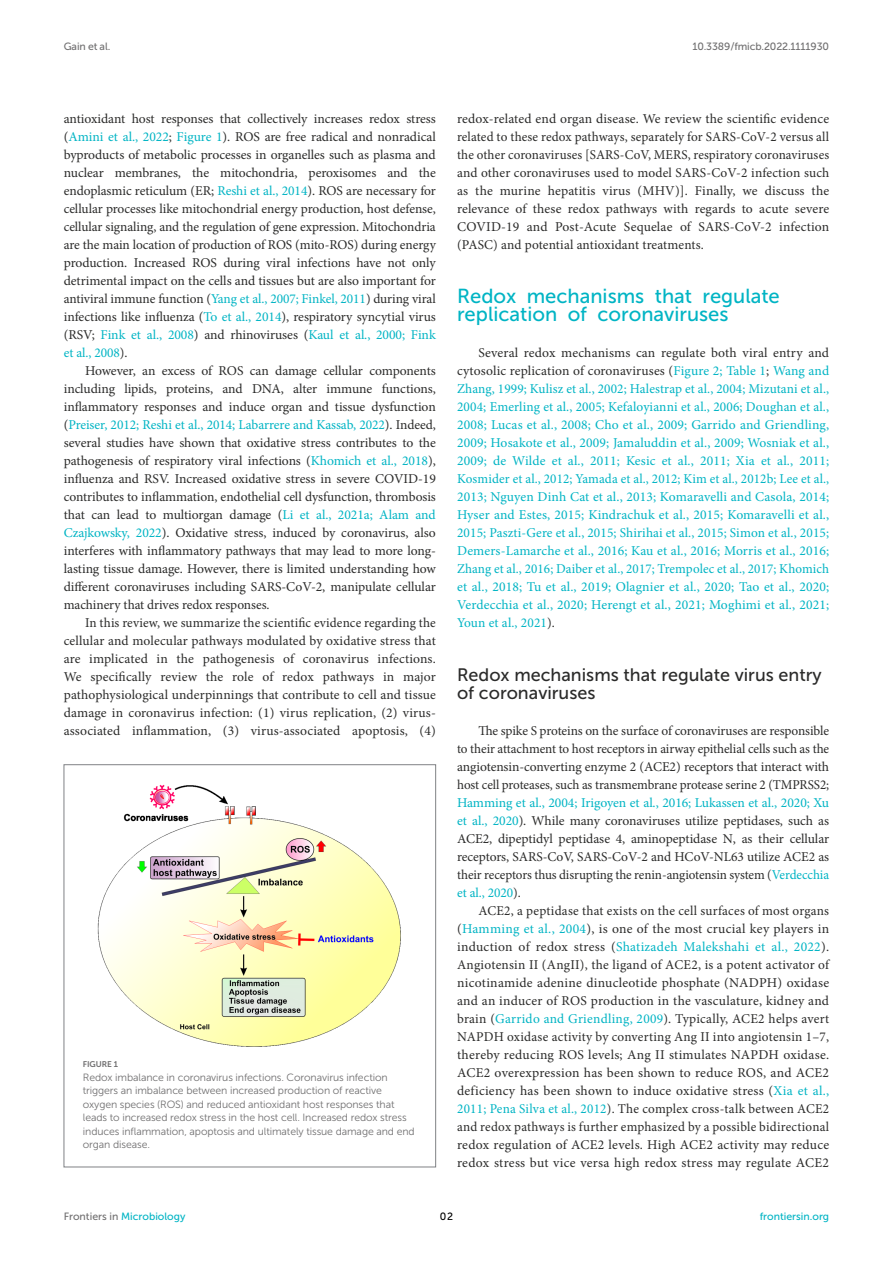
<style>
.page{position:relative;width:893px;height:1263px;background:#fff}
.page>*{position:absolute;margin:0;border:0;box-sizing:border-box;transform-origin:0 0}
.HEAD_1{font:20.25px/18px "Museo Sans 500";color:#00b4c4}
.HEAD_2{font:18px/18px "Museo Sans 500";color:#2b2b2a}
.TEXT{font:13.5px/18px "Minion Pro";color:#2b2b2a;text-align:justify}
.TEXT_FLUSH{font:13.5px/18px "Minion Pro";letter-spacing:.01em;color:#00b4c4;text-align:justify}
.TEXT_FLUSH-2{font:13.5px/18px "Minion Pro";letter-spacing:-.005em;color:#2b2b2a;text-align:justify}
.FIG_LEG{font:10.5px/13.5px "Museo Sans 300";letter-spacing:-.01em;color:#706f70}
.t1{font:10.5px "Museo Sans 500";color:#00b4c4}
.t2{font:10.5px "Museo Sans 500";letter-spacing:-.015em;color:#706f70}
.t3{font:10.5px "Museo Sans 500";color:#000}
.FIG_HD{font:8.25px "Museo Sans 700";letter-spacing:-.01em;color:#706f70}
.s1{color:#00b4c4}
.s2{color:#2b2b2a}
.s3{color:#706f70}
</style>
<div class="page">
<img style="left:97px;top:784px;width:304px;height:263px">
<div style="left:64px;top:764px;width:372px;height:403px;border:1px solid #808285"></div>
<p class="t2" style="left:64px;top:41px;width:48px">Gain et al.</p>
<p class="t2" style="left:692px;top:41px;width:138px">10.3389/fmicb.2022.1111930</p>
<p class="TEXT" style="left:64px;top:110px;width:374px">antioxidant host responses that collectively increases redox stress (<span class="s1">Amini et al., 2022</span>; <span class="s1">Figure 1</span>). ROS are free radical and nonradical byproducts of metabolic processes in organelles such as plasma and nuclear membranes, the mitochondria, peroxisomes and the endoplasmic reticulum (ER; <span class="s1">Reshi et al., 2014</span>). ROS are necessary for cellular processes like mitochondrial energy production, host defense, cellular signaling, and the regulation of gene expression. Mitochondria are the main location of production of ROS (mito-ROS) during energy production. Increased ROS during viral infections have not only detrimental impact on the cells and tissues but are also important for antiviral immune function (<span class="s1">Yang et al., 2007; Finkel, 2011</span>) during viral infections like influenza (<span class="s1">To et al., 2014</span>), respiratory syncytial virus (RSV; <span class="s1">Fink et al., 2008</span>) and rhinoviruses (<span class="s1">Kaul et al., 2000; Fink et al., 2008</span>).</p>
<p class="TEXT" style="left:64px;top:362px;width:374px;text-indent:21px">However, an excess of ROS can damage cellular components including lipids, proteins, and DNA, alter immune functions, inflammatory responses and induce organ and tissue dysfunction (<span class="s1">Preiser, 2012; Reshi et al., 2014; Labarrere and Kassab, 2022</span>). Indeed, several studies have shown that oxidative stress contributes to the pathogenesis of respiratory viral infections (<span class="s1">Khomich et al., 2018</span>), influenza and RSV. Increased oxidative stress in severe COVID-19 contributes to inflammation, endothelial cell dysfunction, thrombosis that can lead to multiorgan damage (<span class="s1">Li et al., 2021a; Alam and Czajkowsky, 2022</span>). Oxidative stress, induced by coronavirus, also interferes with inflammatory pathways that may lead to more long&shy;lasting tissue damage. However, there is limited understanding how different coronaviruses including SARS-CoV-2, manipulate cellular machinery that drives redox responses.</p>
<p class="TEXT" style="left:64px;top:614px;width:374px;text-indent:21px">In this review, we summarize the scientific evidence regarding the cellular and molecular pathways modulated by oxidative stress that are implicated in the pathogenesis of coronavirus infections.<br>We specifically review the role of redox pathways in major pathophysiological underpinnings that contribute to cell and tissue damage in coronavirus infection: (1) virus replication, (2) virus&shy;associated inflammation, (3) virus-associated apoptosis, (4)</p>
<p class="FIG_HD" style="left:83px;top:1059px;width:37px">FIGURE 1</p>
<p class="FIG_LEG" style="left:83px;top:1070px;width:333px">Redox imbalance in coronavirus infections. Coronavirus infection triggers an imbalance between increased production of reactive oxygen species (ROS) and reduced antioxidant host responses that leads to increased redox stress in the host cell. Increased redox stress induces inflammation, apoptosis and ultimately tissue damage and end organ disease.</p>
<p class="TEXT" style="left:457px;top:110px;width:374px">redox-related end organ disease. We review the scientific evidence related to these redox pathways, separately for SARS-CoV-2 versus all the other coronaviruses [SARS-CoV, MERS, respiratory coronaviruses and other coronaviruses used to model SARS-CoV-2 infection such as the murine hepatitis virus (MHV)]. Finally, we discuss the relevance of these redox pathways with regards to acute severe COVID-19 and Post-Acute Sequelae of SARS-CoV-2 infection (PASC) and potential antioxidant treatments.</p>
<p class="HEAD_1" style="left:457px;top:287px;width:324px">Redox mechanisms that regulate replication of coronaviruses</p>
<p class="TEXT_FLUSH" style="left:457px;top:344px;width:374px;text-indent:21px"><span class="s2">Several redox mechanisms can regulate both viral entry and cytosolic replication of coronaviruses (</span>Figure 2; Table 1<span class="s2">;</span> Wang and Zhang, 1999; Kulisz et al., 2002; Halestrap et al., 2004; Mizutani et al., 2004; Emerling et al., 2005; Kefaloyianni et al., 2006; Doughan et al., 2008; Lucas et al., 2008; Cho et al., 2009; Garrido and Griendling, 2009; Hosakote et al., 2009; Jamaluddin et al., 2009; Wosniak et al., 2009; de Wilde et al., 2011; Kesic et al., 2011; Xia et al., 2011; Kosmider et al., 2012; Yamada et al., 2012; Kim et al., 2012b; Lee et al., 2013; Nguyen Dinh Cat et al., 2013; Komaravelli and Casola, 2014; Hyser and Estes, 2015; Kindrachuk et al., 2015; Komaravelli et al., 2015; Paszti-Gere et al., 2015; Shirihai et al., 2015; Simon et al., 2015; Demers-Lamarche et al., 2016; Kau et al., 2016; Morris et al., 2016; Zhang et al., 2016; Daiber et al., 2017; Trempolec et al., 2017; Khomich et al., 2018; Tu et al., 2019; Olagnier et al., 2020; Tao et al., 2020; Verdecchia et al., 2020; Herengt et al., 2021; Moghimi et al., 2021; Youn et al., 2021<span class="s2">).</span></p>
<p class="HEAD_2" style="left:457px;top:666px;width:366px">Redox mechanisms that regulate virus entry of coronaviruses</p>
<p class="TEXT_FLUSH-2" style="left:457px;top:722px;width:374px;text-indent:21px">The spike S proteins on the surface of coronaviruses are responsible to their attachment to host receptors in airway epithelial cells such as the angiotensin-converting enzyme 2 (ACE2) receptors that interact with host cell proteases, such as transmembrane protease serine 2 (TMPRSS2; <span class="s1">Hamming et al., 2004; Irigoyen et al., 2016; Lukassen et al., 2020; Xu et al., 2020</span>). While many coronaviruses utilize peptidases, such as ACE2, dipeptidyl peptidase 4, aminopeptidase N, as their cellular receptors, SARS-CoV, SARS-CoV-2 and HCoV-NL63 utilize ACE2 as their receptors thus disrupting the renin-angiotensin system (<span class="s1">Verdecchia et al., 2020</span>).</p>
<p class="TEXT" style="left:457px;top:902px;width:374px;text-indent:21px">ACE2, a peptidase that exists on the cell surfaces of most organs (<span class="s1">Hamming et al., 2004</span>), is one of the most crucial key players in induction of redox stress (<span class="s1">Shatizadeh Malekshahi et al., 2022</span>).<br>Angiotensin II (AngII), the ligand of ACE2, is a potent activator of nicotinamide adenine dinucleotide phosphate (NADPH) oxidase and an inducer of ROS production in the vasculature, kidney and brain (<span class="s1">Garrido and Griendling, 2009</span>). Typically, ACE2 helps avert NAPDH oxidase activity by converting Ang II into angiotensin 1–7, thereby reducing ROS levels; Ang II stimulates NAPDH oxidase.<br>ACE2 overexpression has been shown to reduce ROS, and ACE2 deficiency has been shown to induce oxidative stress (<span class="s1">Xia et al., 2011; Pena Silva et al., 2012</span>). The complex cross-talk between ACE2 and redox pathways is further emphasized by a possible bidirectional redox regulation of ACE2 levels. High ACE2 activity may reduce redox stress but vice versa high redox stress may regulate ACE2</p>
<p class="t1" style="left:64px;top:1211px;width:123px"><span class="s3">Frontiers in</span> Microbiology</p>
<p class="t3" style="left:440px;top:1211px;width:15px">02</p>
<p class="t1" style="left:760px;top:1211px;width:71px">frontiersin.org</p>
</div>
